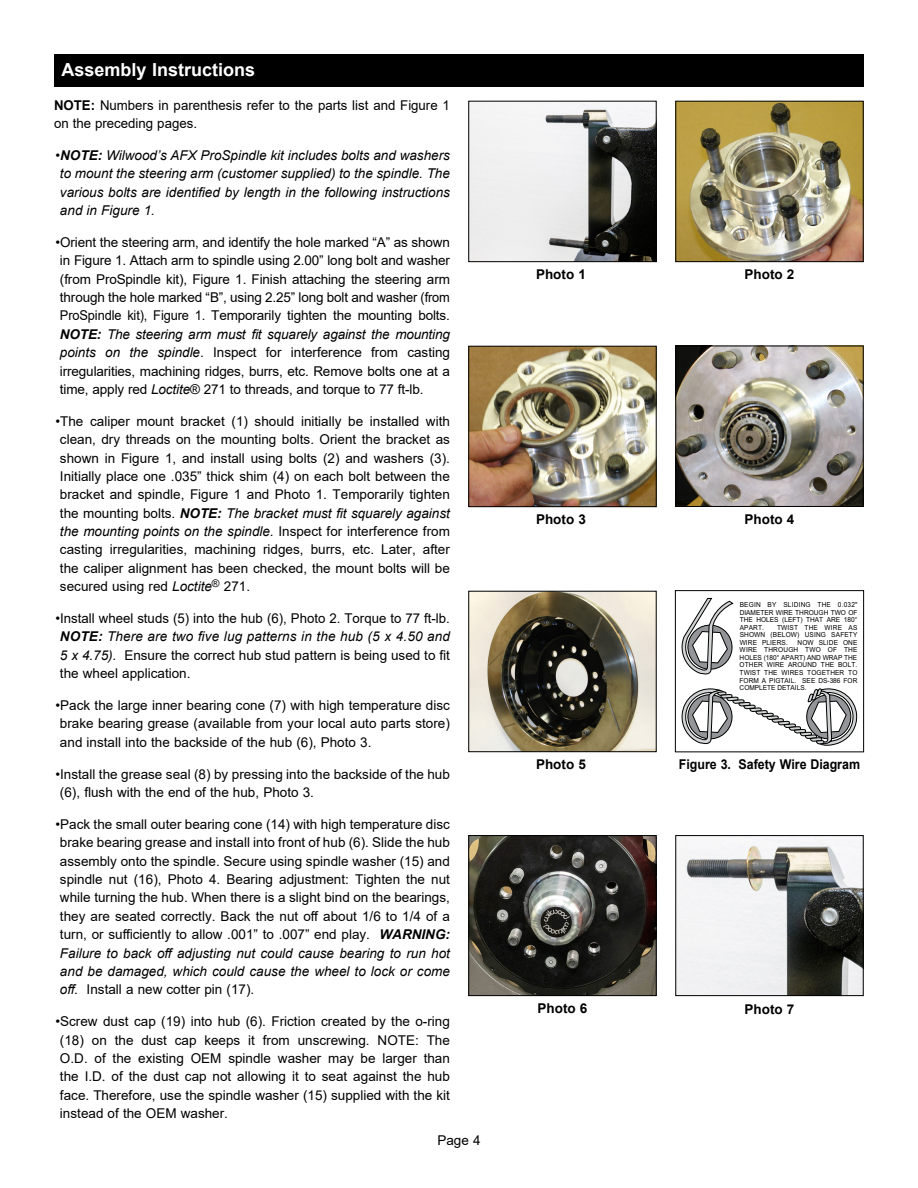
<style>
.page{position:relative;width:918px;height:1188px;background:#fff}
.page>*{position:absolute;margin:0;border:0;box-sizing:border-box;transform-origin:0 0}
.t1{font:700 18px "Arial";color:#fff}
.t2{font:13.5px/18.3px "Arial";color:#000;text-align:justify}
.t3{font:italic 13.5px/18.3px "Arial";color:#000;text-align:justify}
.t4{font:700 13.5px "Arial";color:#000}
.t5{font:700 13.5px "Arial";color:#000;scale:.92 1}
.t6{font:6.9px/7.5px "Arial";color:#000;text-align:justify;scale:.95 1}
.s1{font-weight:700}
.s2{font-style:normal}
.s3{font-weight:700;font-style:italic}
.s4{font-style:italic}
</style>
<div class="page">
<img style="left:470px;top:103px;width:185px;height:157px">
<div style="left:468px;top:101px;width:189px;height:161px;border:1px solid #000"></div>
<img style="left:677px;top:103px;width:185px;height:157px">
<div style="left:675px;top:101px;width:189px;height:161px;border:1px solid #000"></div>
<img style="left:470px;top:348px;width:185px;height:157px">
<div style="left:468px;top:346px;width:189px;height:161px;border:1px solid #000"></div>
<img style="left:470px;top:593px;width:185px;height:157px">
<div style="left:468px;top:591px;width:189px;height:161px;border:1px solid #000"></div>
<img style="left:677px;top:837px;width:185px;height:157px">
<div style="left:675px;top:835px;width:189px;height:161px;border:1px solid #000"></div>
<img style="left:677px;top:348px;width:185px;height:157px">
<div style="left:675px;top:346px;width:189px;height:161px;border:1px solid #000"></div>
<svg style="left:682px;top:598px;width:176px;height:148px"></svg>
<div style="left:675px;top:590px;width:189px;height:162px;border:1px solid #000"></div>
<img style="left:470px;top:837px;width:185px;height:157px">
<div style="left:468px;top:835px;width:189px;height:161px;border:1px solid #000"></div>
<div style="left:54px;top:54px;width:810px;height:32px;background:#000"></div>
<h1 class="t1" style="left:62px;top:57px;width:195px">Assembly Instructions</h1>
<p class="t2" style="left:54px;top:96px;width:397px"><span class="s1">NOTE:</span> Numbers in parenthesis refer to the parts list and Figure 1 on the preceding pages.</p>
<p class="t3" style="left:60px;top:146px;width:391px;text-indent:-4px"><span class="s2">•</span><span class="s1">NOTE:</span> Wilwood’s AFX ProSpindle kit includes bolts and washers to mount the steering arm (customer supplied) to the spindle. The various bolts are identified by length in the following instructions and in Figure 1.</p>
<p class="t2" style="left:60px;top:233px;width:392px;text-indent:-4px">•Orient the steering arm, and identify the hole marked “A” as shown in Figure 1. Attach arm to spindle using 2.00” long bolt and washer (from ProSpindle kit), Figure 1. Finish attaching the steering arm through the hole marked “B”, using 2.25” long bolt and washer (from ProSpindle kit), Figure 1. Temporarily tighten the mounting bolts.<br><span class="s3">NOTE:</span> <span class="s4">The steering arm must fit squarely against the mounting points on the spindle</span>. Inspect for interference from casting irregularities, machining ridges, burrs, etc. Remove bolts one at a time, apply red <span class="s4">Loctite</span>® 271 to threads, and torque to 77 ft-lb.</p>
<p class="t2" style="left:60px;top:412px;width:392px;text-indent:-4px">•The caliper mount bracket (1) should initially be installed with clean, dry threads on the mounting bolts. Orient the bracket as shown in Figure 1, and install using bolts (2) and washers (3).<br>Initially place one .035” thick shim (4) on each bolt between the bracket and spindle, Figure 1 and Photo 1. Temporarily tighten the mounting bolts. <span class="s3">NOTE:</span> <span class="s4">The bracket must fit squarely against the mounting points on the spindle.</span> Inspect for interference from casting irregularities, machining ridges, burrs, etc. Later, after the caliper alignment has been checked, the mount bolts will be secured using red <span class="s4">Loctite</span><sup>®</sup> 271.</p>
<p class="t2" style="left:60px;top:609px;width:391px;text-indent:-4px">•Install wheel studs (5) into the hub (6), Photo 2. Torque to 77 ft-lb.<br><span class="s3">NOTE:</span> <span class="s4">There are two five lug patterns in the hub (5 x 4.50 and 5 x 4.75).</span> Ensure the correct hub stud pattern is being used to fit the wheel application.</p>
<p class="t2" style="left:60px;top:696px;width:392px;text-indent:-4px">•Pack the large inner bearing cone (7) with high temperature disc brake bearing grease (available from your local auto parts store) and install into the backside of the hub (6), Photo 3.</p>
<p class="t2" style="left:60px;top:765px;width:391px;text-indent:-4px">•Install the grease seal (8) by pressing into the backside of the hub (6), flush with the end of the hub, Photo 3.</p>
<p class="t2" style="left:60px;top:815px;width:392px;text-indent:-4px">•Pack the small outer bearing cone (14) with high temperature disc brake bearing grease and install into front of hub (6). Slide the hub assembly onto the spindle. Secure using spindle washer (15) and spindle nut (16), Photo 4. Bearing adjustment: Tighten the nut while turning the hub. When there is a slight bind on the bearings, they are seated correctly. Back the nut off about 1/6 to 1/4 of a turn, or sufficiently to allow .001” to .007” end play. <span class="s3">WARNING:<br></span><span class="s4">Failure to back off adjusting nut could cause bearing to run hot and be damaged, which could cause the wheel to lock or come off.</span> Install a new cotter pin (17).</p>
<p class="t2" style="left:60px;top:1012px;width:392px;text-indent:-4px">•Screw dust cap (19) into hub (6). Friction created by the o-ring (18) on the dust cap keeps it from unscrewing. NOTE: The O.D. of the existing OEM spindle washer may be larger than the I.D. of the dust cap not allowing it to seat against the hub face. Therefore, use the spindle washer (15) supplied with the kit instead of the OEM washer.</p>
<p class="t2" style="left:437px;top:1131px;width:45px">Page 4</p>
<p class="t4" style="left:536px;top:265px;width:51px">Photo 1</p>
<p class="t4" style="left:745px;top:265px;width:51px">Photo 2</p>
<p class="t4" style="left:536px;top:510px;width:51px">Photo 3</p>
<p class="t4" style="left:745px;top:510px;width:51px">Photo 4</p>
<p class="t6" style="left:740px;top:602px;width:126px">BEGIN BY SLIDING THE 0.032" DIAMETER WIRE THROUGH TWO OF THE HOLES (LEFT) THAT ARE 180° APART.</p>
<p class="t6" style="left:740px;top:624px;width:126px;text-indent:37px">TWIST THE WIRE AS SHOWN (BELOW) USING SAFETY WIRE PLIERS.</p>
<p class="t6" style="left:740px;top:639px;width:126px;text-indent:58px">NOW SLIDE ONE WIRE THROUGH TWO OF THE HOLES (180° APART) AND WRAP THE OTHER WIRE AROUND THE BOLT.<br>TWIST THE WIRES TOGETHER TO FORM A PIGTAIL. SEE DS-386 FOR COMPLETE DETAILS.</p>
<p class="t4" style="left:536px;top:755px;width:51px">Photo 5</p>
<p class="t5" style="left:679px;top:755px;width:198px">Figure 3. Safety Wire Diagram</p>
<p class="t4" style="left:538px;top:999px;width:51px">Photo 6</p>
<p class="t4" style="left:745px;top:1000px;width:51px">Photo 7</p>
</div>
